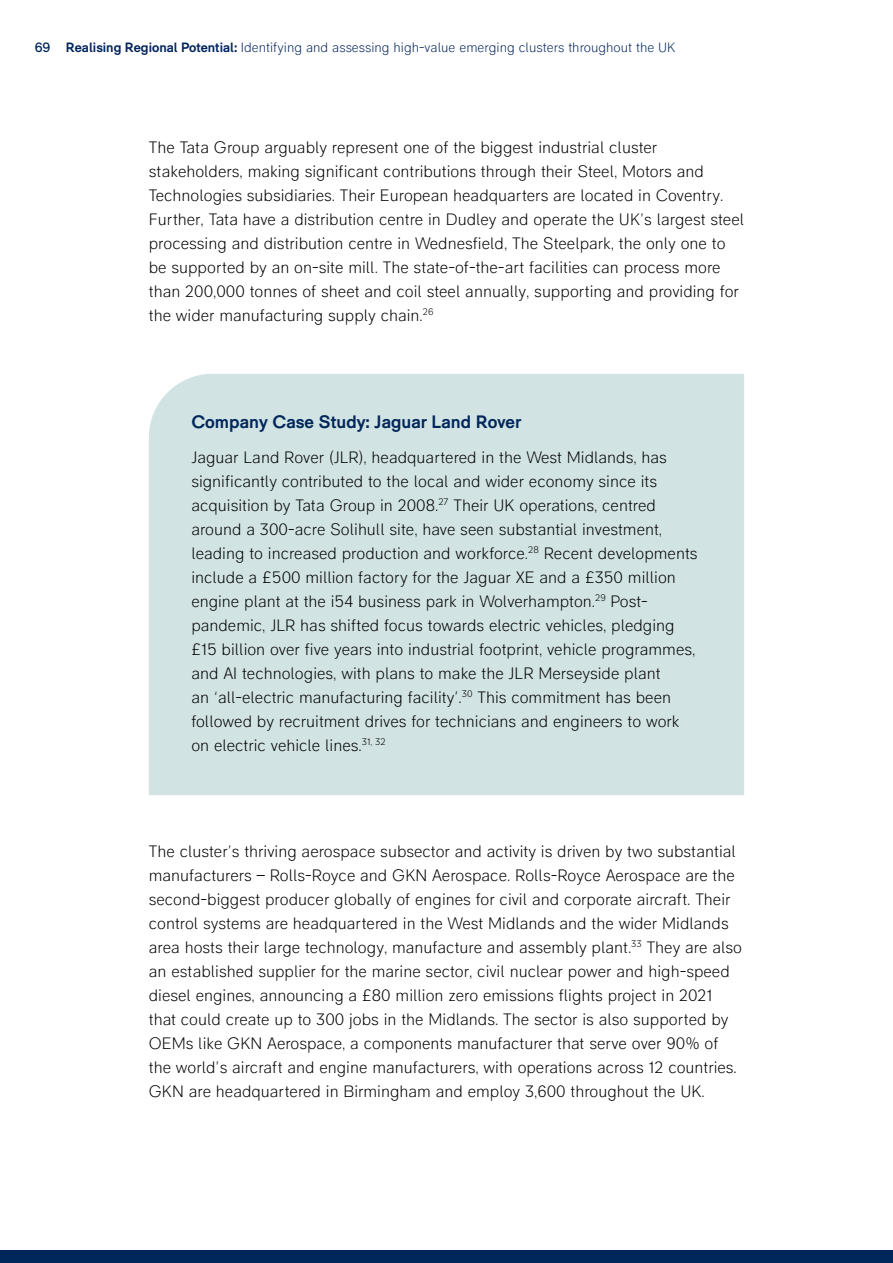
<style>
.page{position:relative;width:893px;height:1263px;background:#fff}
.page>*{position:absolute;margin:0;border:0;box-sizing:border-box;transform-origin:0 0}
.t1{font:700 18px "RM Pro";color:#00275b}
.t2{font:300 16.5px/24px "RM Pro";color:#000}
.t3{font:300 13.5px "RM Pro";color:#00245d}
.s1{font-weight:400;color:#00275b}
.s2{font-weight:700}
</style>
<div class="page">
<div style="left:149px;top:374px;width:595px;height:421px;background:#d2e3e3"></div>
<div style="left:0;top:1250px;width:893px;height:13px;background:#00275b"></div>
<p class="t3" style="left:35px;top:40px;width:642px"><span class="s1">69</span> <span class="s2">Realising Regional Potential:</span> Identifying and assessing high-value emerging clusters throughout the UK</p>
<p class="t2" style="left:149px;top:136px;width:597px">The Tata Group arguably represent one of the biggest industrial cluster stakeholders, making significant contributions through their Steel, Motors and Technologies subsidiaries. Their European headquarters are located in Coventry.<br>Further, Tata have a distribution centre in Dudley and operate the UK’s largest steel processing and distribution centre in Wednesfield, The Steelpark, the only one to be supported by an on-site mill. The state-of-the-art facilities can process more than 200,000 tonnes of sheet and coil steel annually, supporting and providing for the wider manufacturing supply chain.<sup>26</sup></p>
<p class="t1" style="left:191px;top:411px;width:331px">Company Case Study: Jaguar Land Rover</p>
<p class="t2" style="left:191px;top:446px;width:508px">Jaguar Land Rover (JLR), headquartered in the West Midlands, has significantly contributed to the local and wider economy since its acquisition by Tata Group in 2008.<sup>27</sup> Their UK operations, centred around a 300-acre Solihull site, have seen substantial investment, leading to increased production and workforce.<sup>28</sup> Recent developments include a £500 million factory for the Jaguar XE and a £350 million engine plant at the i54 business park in Wolverhampton.<sup>29</sup> Post&shy;pandemic, JLR has shifted focus towards electric vehicles, pledging £15 billion over five years into industrial footprint, vehicle programmes, and AI technologies, with plans to make the JLR Merseyside plant<br>an ‘all-electric manufacturing facility’.<sup>30</sup> This commitment has been followed by recruitment drives for technicians and engineers to work on electric vehicle lines.<sup>31,</sup> <sup>32</sup></p>
<p class="t2" style="left:149px;top:839px;width:595px">The cluster’s thriving aerospace subsector and activity is driven by two substantial manufacturers – Rolls-Royce and GKN Aerospace. Rolls-Royce Aerospace are the second-biggest producer globally of engines for civil and corporate aircraft. Their control systems are headquartered in the West Midlands and the wider Midlands area hosts their large technology, manufacture and assembly plant.<sup>33</sup> They are also an established supplier for the marine sector, civil nuclear power and high-speed diesel engines, announcing a £80 million zero emissions flights project in 2021 that could create up to 300 jobs in the Midlands. The sector is also supported by OEMs like GKN Aerospace, a components manufacturer that serve over 90% of the world’s aircraft and engine manufacturers, with operations across 12 countries.<br>GKN are headquartered in Birmingham and employ 3,600 throughout the UK.</p>
</div>
